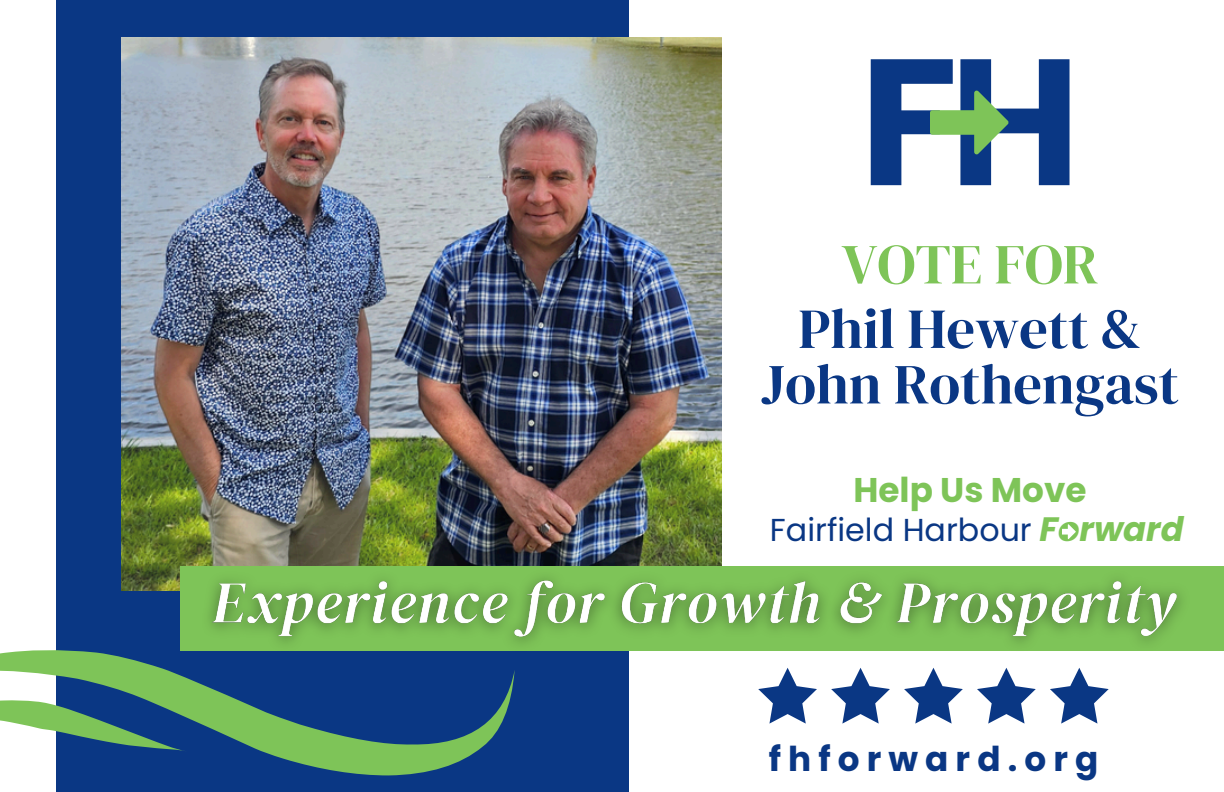
<style>
.page{position:relative;width:1224px;height:792px;background:#fff}
.page>*{position:absolute;margin:0;border:0;box-sizing:border-box;transform-origin:0 0}
.t1{font:700 179.4px "Poppins";color:#0a3784}
.t2{font:56.6px/64.4px "DM Serif Display";color:#0a3784;text-align:center}
.t3{font:700 34.2px "Poppins";letter-spacing:.21em;color:#0a3784}
.t4{font:700 34.2px "Poppins";color:#7ec458}
.t5{font:31.8px "Poppins";color:#0a3784}
.s1{color:#7ec458}
.s2{font-weight:700;font-style:italic;font-size:33.8px;color:#7ec458}
</style>
<div class="page">
<div style="left:57px;top:0;width:572px;height:792px;background:#0a3784"></div>
<img style="left:122px;top:37px;width:600px;height:554px">
<svg style="left:758px;top:668px;width:59px;height:55px"></svg>
<svg style="left:831px;top:668px;width:59px;height:55px"></svg>
<svg style="left:904px;top:668px;width:59px;height:55px"></svg>
<svg style="left:977px;top:668px;width:59px;height:55px"></svg>
<svg style="left:1050px;top:668px;width:59px;height:55px"></svg>
<svg style="left:0;top:609px;width:515px;height:181px"></svg>
<svg style="left:0;top:689px;width:191px;height:63px"></svg>
<div style="left:180px;top:567px;width:1044px;height:84px;background:#7ec458"></div>
<svg style="left:930px;top:91px;width:79px;height:63px"></svg>
<svg style="left:1063px;top:524px;width:13px;height:14px"></svg>
<img style="left:191px;top:561px;width:1007px;height:99px">
<p class="t1" style="left:860px;top:-3px;width:222px">FH</p>
<h3 class="t2" style="left:798px;top:231px;width:345px"><span class="s1">VOTE FOR<br></span>Phil Hewett &amp;</h3>
<h3 class="t2" style="left:761px;top:351px;width:419px">John Rothengast</h3>
<p class="t4" style="left:854px;top:466px;width:235px">Help Us Move</p>
<h2 class="t5" style="left:770px;top:507px;width:415px">Fairfield Harbour <span class="s2">Forward</span></h2>
<p class="t3" style="left:769px;top:735px;width:331px">fhforward.org</p>
</div>
